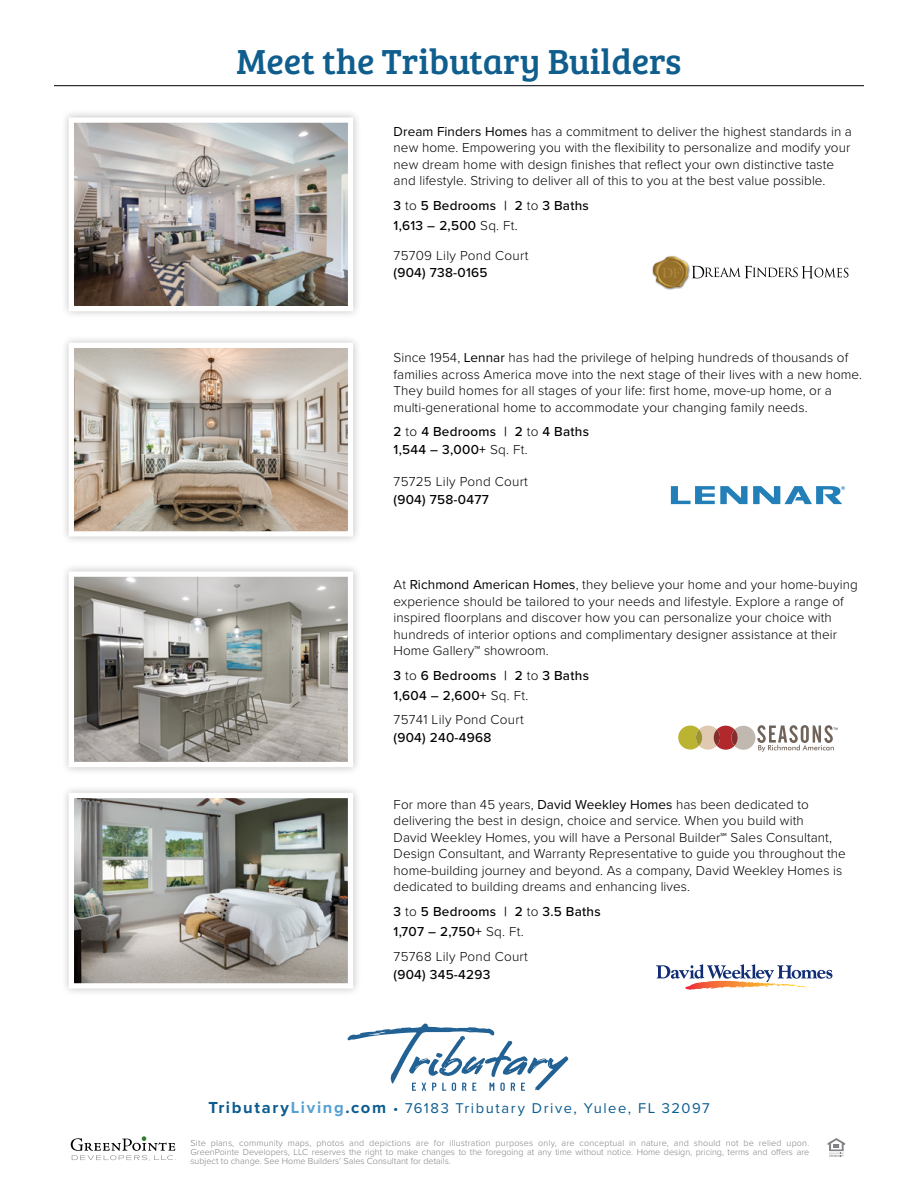
<style>
.page{position:relative;width:918px;height:1188px;background:#fff}
.page>*{position:absolute;margin:0;border:0;box-sizing:border-box;transform-origin:0 0}
.t1{font:36px "Bree Serif";color:#105e8e}
.t2{font:14.7px "Proxima Nova";letter-spacing:.11em;color:#0b5c8f}
.t3{font:300 13.5px/16.5px "Proxima Nova";letter-spacing:.005em;color:#000}
.t4{font:500 13.5px/20.2px "Proxima Nova";letter-spacing:.02em;color:#000}
.t5{font:300 9px/9px "Proxima Nova";color:#808285;text-align:justify}
.s1{font-weight:400}
.s2{font-weight:300}
.s3{font-weight:700;font-size:16.5px}
.s4{font-weight:700;font-size:16.5px;color:#56a0d3}
</style>
<div class="page">
<svg style="left:828px;top:1138px;width:17px;height:19px"></svg>
<svg style="left:71px;top:1136px;width:105px;height:25px"></svg>
<svg style="left:347px;top:1023px;width:221px;height:68px"></svg>
<img style="left:652px;top:256px;width:38px;height:34px">
<svg style="left:692px;top:266px;width:156px;height:12px"></svg>
<div style="left:60px;top:109px;width:302px;height:211px;background:#f9f9f9"></div>
<img style="left:66px;top:115px;width:290px;height:199px">
<svg style="left:671px;top:486px;width:174px;height:18px"></svg>
<div style="left:60px;top:334px;width:302px;height:211px;background:#f9f9f9"></div>
<svg style="left:66px;top:340px;width:290px;height:199px;background:#bdb3a8"></svg>
<svg style="left:678px;top:725px;width:160px;height:27px"></svg>
<div style="left:60px;top:563px;width:302px;height:213px;background:#f9f9f9"></div>
<svg style="left:66px;top:569px;width:290px;height:201px;background:#a6a49f"></svg>
<div style="left:60px;top:784px;width:302px;height:213px;background:#fafafa"></div>
<img style="left:66px;top:790px;width:290px;height:201px">
<hr style="left:54px;top:85px;width:810px;height:1px;background:#000">
<svg style="left:656px;top:964px;width:176px;height:26px"></svg>
<h1 class="t1" style="left:236px;top:35px;width:447px">Meet the Tributary Builders</h1>
<p class="t3" style="left:394px;top:122px;width:460px"><span class="s1">Dream Finders Homes</span> has a commitment to deliver the highest standards in a new home. Empowering you with the flexibility to personalize and modify your new dream home with design finishes that reflect your own distinctive taste and lifestyle. Striving to deliver all of this to you at the best value possible.</p>
<p class="t4" style="left:394px;top:195px;width:197px">3 <span class="s2">to</span> 5 Bedrooms | 2 <span class="s2">to</span> 3 Baths<br>1,613 – 2,500 <span class="s2">Sq. Ft.</span></p>
<p class="t3" style="left:394px;top:247px;width:136px">75709 Lily Pond Court</p>
<p class="t4" style="left:394px;top:262px;width:95px">(904) 738-0165</p>
<p class="t3" style="left:394px;top:349px;width:470px">Since 1954, <span class="s1">Lennar</span> has had the privilege of helping hundreds of thousands of families across America move into the next stage of their lives with a new home.<br>They build homes for all stages of your life: first home, move-up home, or a multi-generational home to accommodate your changing family needs.</p>
<p class="t4" style="left:394px;top:422px;width:197px;line-height:18px">2 <span class="s2">to</span> 4 Bedrooms | 2 <span class="s2">to</span> 4 Baths<br>1,544 – 3,000+ <span class="s2">Sq. Ft.</span></p>
<p class="t3" style="left:394px;top:472px;width:136px">75725 Lily Pond Court</p>
<p class="t4" style="left:394px;top:489px;width:97px">(904) 758-0477</p>
<p class="t3" style="left:394px;top:576px;width:466px">At <span class="s1">Richmond American Homes</span>, they believe your home and your home-buying experience should be tailored to your needs and lifestyle. Explore a range of inspired floorplans and discover how you can personalize your choice with hundreds of interior options and complimentary designer assistance at their Home Gallery™ showroom.</p>
<p class="t4" style="left:394px;top:664px;width:197px">3 <span class="s2">to</span> 6 Bedrooms | 2 <span class="s2">to</span> 3 Baths<br>1,604 – 2,600+ <span class="s2">Sq. Ft.</span></p>
<p class="t3" style="left:394px;top:711px;width:132px">75741 Lily Pond Court</p>
<p class="t4" style="left:394px;top:727px;width:99px">(904) 240-4968</p>
<p class="t3" style="left:394px;top:795px;width:454px">For more than 45 years, <span class="s1">David Weekley Homes</span> has been dedicated to delivering the best in design, choice and service. When you build with<br>David Weekley Homes, you will have a Personal Builder℠ Sales Consultant, Design Consultant, and Warranty Representative to guide you throughout the home-building journey and beyond. As a company, David Weekley Homes is dedicated to building dreams and enhancing lives.</p>
<p class="t4" style="left:394px;top:901px;width:209px">3 <span class="s2">to</span> 5 Bedrooms | 2 <span class="s2">to</span> 3.5 Baths<br>1,707 – 2,750+ <span class="s2">Sq. Ft.</span></p>
<p class="t3" style="left:394px;top:948px;width:136px">75768 Lily Pond Court</p>
<p class="t4" style="left:394px;top:964px;width:98px">(904) 345-4293</p>
<p class="t2" style="left:208px;top:1097px;width:503px"><span class="s3">Tributary</span><span class="s4">Living</span><span class="s3">.com</span> • 76183 Tributary Drive, Yulee, FL 32097</p>
<p class="t5" style="left:190px;top:1138px;width:620px">Site plans, community maps, photos and depictions are for illustration purposes only, are conceptual in nature, and should not be relied upon.<br>GreenPointe Developers, LLC reserves the right to make changes to the foregoing at any time without notice. Home design, pricing, terms and offers are subject to change. See Home Builders’ Sales Consultant for details.</p>
</div>
